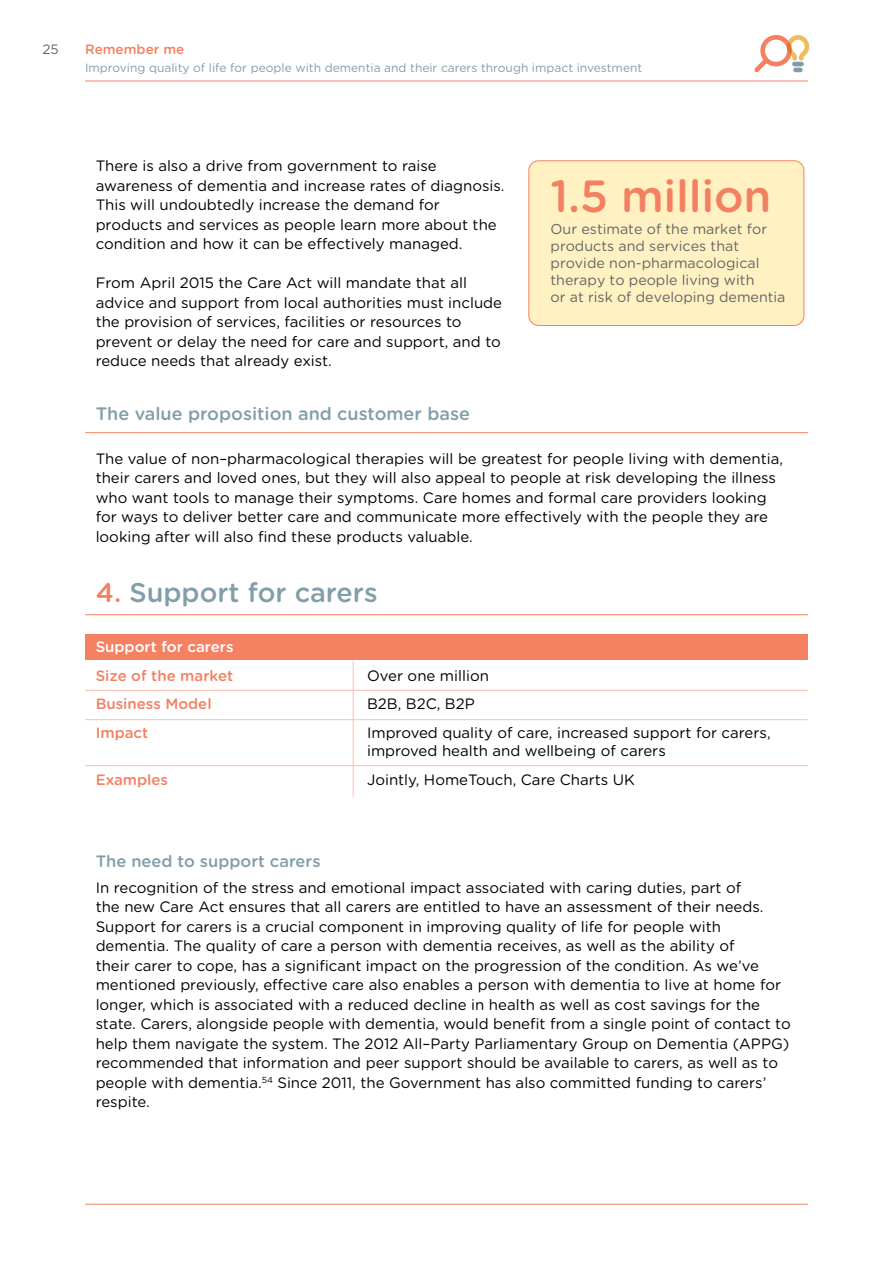
<style>
.page{position:relative;width:893px;height:1263px;background:#fff}
.page>*{position:absolute;margin:0;border:0;box-sizing:border-box;transform-origin:0 0}
.t1{font:500 45px "Gotham Rounded";letter-spacing:-.005em;color:#f48062}
.t2{font:500 27px "Gotham Rounded";color:#819ea9}
.t3{font:500 18px "Gotham Rounded";color:#819ea9}
.t4{font:500 16.5px "Gotham Rounded";color:#819ea9}
.t5{font:15px/19.5px "Gotham Rounded";color:#000}
.t6{font:500 15px "Gotham Rounded";color:#f48062}
.t7{font:500 15px "Gotham Rounded";color:#fff}
.t8{font:14.25px/17.1px "Gotham Rounded";color:#646567}
.t9{font:500 13.5px "Gotham Rounded";color:#f48062}
.t10{font:13.5px "Gotham Rounded";color:#636466}
.t11{font:12px "Gotham Rounded";color:#819ea9}
.s1{color:#f48062}
</style>
<div class="page">
<hr style="left:85px;top:1204px;width:723px;height:1px;background:#f48062">
<hr style="left:85px;top:81px;width:723px;height:1px;background:#f48062">
<svg style="left:754px;top:35px;width:55px;height:37px"></svg>
<hr style="left:85px;top:432px;width:723px;height:1px;background:#f48062">
<hr style="left:85px;top:614px;width:723px;height:1px;background:#f48062">
<div style="left:529px;top:161px;width:275px;height:164px;background:#fff1c1;border-radius:10px"></div>
<div style="left:528px;top:160px;width:276px;height:166px;border:1px solid #f48062;border-radius:10px"></div>
<div style="left:85px;top:634px;width:723px;height:26px;background:#f48162"></div>
<hr style="left:85px;top:690px;width:723px;height:1px;background:#f9c0b0">
<hr style="left:85px;top:719px;width:723px;height:1px;background:#f9c0b0">
<hr style="left:85px;top:765px;width:723px;height:1px;background:#f9c0b0">
<hr style="left:353px;top:661px;width:1px;height:136px;background:#f9c0b0">
<p class="t10" style="left:43px;top:40px;width:18px">25</p>
<p class="t9" style="left:85px;top:39px;width:101px">Remember me</p>
<p class="t11" style="left:85px;top:59px;width:559px">Improving quality of life for people with dementia and their carers through impact investment</p>
<p class="t5" style="left:96px;top:155px;width:410px">There is also a drive from government to raise awareness of dementia and increase rates of diagnosis.<br>This will undoubtedly increase the demand for products and services as people learn more about the condition and how it can be effectively managed.</p>
<p class="t5" style="left:96px;top:272px;width:408px">From April 2015 the Care Act will mandate that all advice and support from local authorities must include the provision of services, facilities or resources to prevent or delay the need for care and support, and to reduce needs that already exist.</p>
<p class="t3" style="left:96px;top:400px;width:376px">The value proposition and customer base</p>
<p class="t5" style="left:96px;top:448px;width:689px">The value of non–pharmacological therapies will be greatest for people living with dementia, their carers and loved ones, but they will also appeal to people at risk developing the illness who want tools to manage their symptoms. Care homes and formal care providers looking for ways to deliver better care and communicate more effectively with the people they are looking after will also find these products valuable.</p>
<h2 class="t2" style="left:96px;top:573px;width:283px"><span class="s1">4.</span> Support for carers</h2>
<h1 class="t1" style="left:550px;top:163px;width:222px">1.5 million</h1>
<p class="t8" style="left:550px;top:220px;width:236px">Our estimate of the market for products and services that provide non-pharmacological therapy to people living with<br>or at risk of developing dementia</p>
<p class="t7" style="left:96px;top:636px;width:139px">Support for carers</p>
<p class="t6" style="left:96px;top:665px;width:139px">Size of the market</p>
<p class="t5" style="left:367px;top:665px;width:123px">Over one million</p>
<p class="t6" style="left:96px;top:693px;width:117px">Business Model</p>
<p class="t5" style="left:367px;top:694px;width:109px">B2B, B2C, B2P</p>
<p class="t6" style="left:96px;top:722px;width:54px">Impact</p>
<p class="t5" style="left:367px;top:723px;width:405px;line-height:18px">Improved quality of care, increased support for carers, improved health and wellbeing of carers</p>
<p class="t6" style="left:96px;top:769px;width:74px">Examples</p>
<p class="t5" style="left:367px;top:769px;width:269px">Jointly, HomeTouch, Care Charts UK</p>
<p class="t4" style="left:96px;top:849px;width:226px">The need to support carers</p>
<p class="t5" style="left:96px;top:877px;width:697px">In recognition of the stress and emotional impact associated with caring duties, part of<br>the new Care Act ensures that all carers are entitled to have an assessment of their needs.<br>Support for carers is a crucial component in improving quality of life for people with dementia. The quality of care a person with dementia receives, as well as the ability of<br>their carer to cope, has a significant impact on the progression of the condition. As we’ve mentioned previously, effective care also enables a person with dementia to live at home for longer, which is associated with a reduced decline in health as well as cost savings for the state. Carers, alongside people with dementia, would benefit from a single point of contact to help them navigate the system. The 2012 All–Party Parliamentary Group on Dementia (APPG) recommended that information and peer support should be available to carers, as well as to people with dementia.<sup>54</sup> Since 2011, the Government has also committed funding to carers’ respite.</p>
</div>
